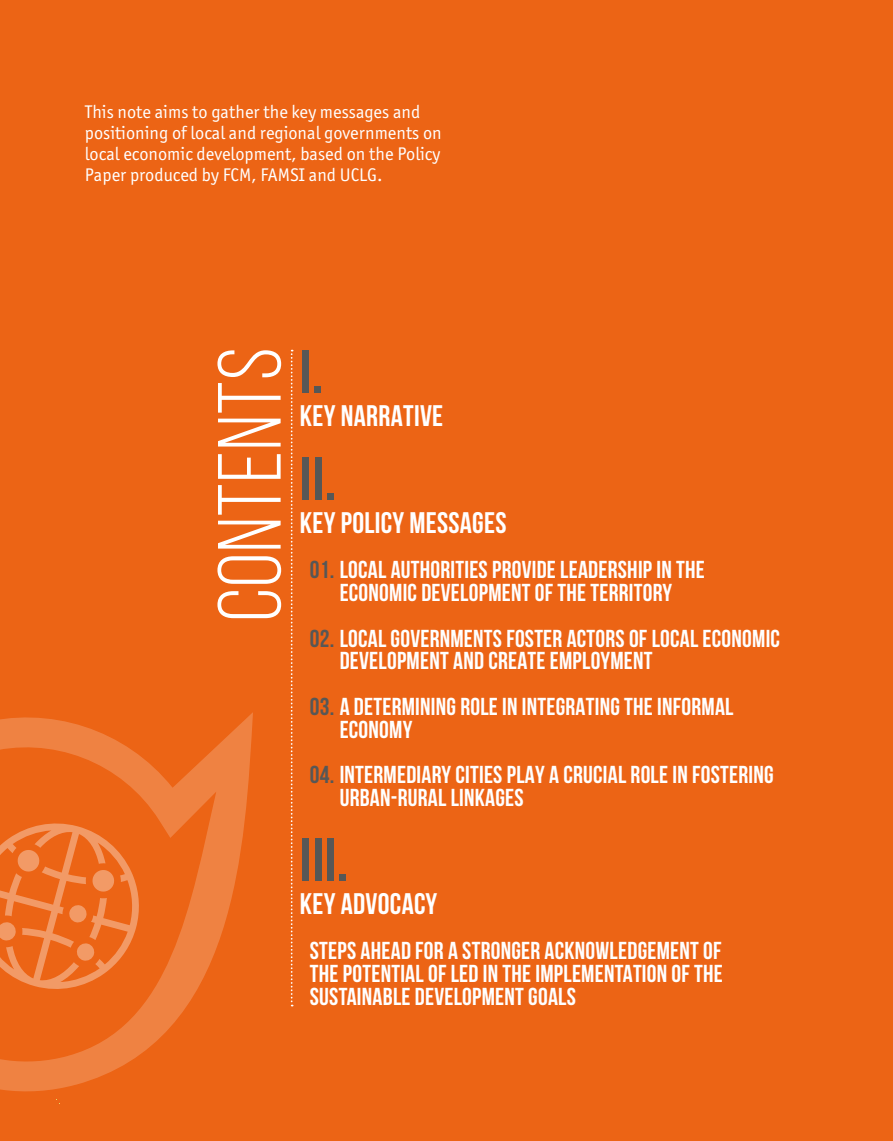
<style>
.page{position:relative;width:893px;height:1141px;background:#ec6415}
.page>*{position:absolute;margin:0;border:0;box-sizing:border-box;transform-origin:0 0}
.t1{font:89.42px "Bebas Neue";letter-spacing:.01em;color:#fff}
.t2{font:700 61.25px "Bebas Neue";color:#575756}
.t3{font:700 29.75px "Bebas Neue";letter-spacing:.01em;color:#fff}
.t4{font:700 24.5px/22.8px "Bebas Neue";letter-spacing:.01em;color:#fff}
.t5{font:18.38px/21px "Officina San ITC Book OS";color:#fff}
.s1{color:#575756}
</style>
<div class="page">
<svg style="left:291px;top:350px;width:2px;height:656px"></svg>
<svg style="left:0;top:712px;width:253px;height:392px"></svg>
<p class="t5" style="left:85px;top:102px;width:358px">This note aims to gather the key messages and positioning of local and regional governments on local economic development, based on the Policy Paper produced by FCM, FAMSI and UCLG.</p>
<h1 class="t1" style="left:202px;top:621px;width:276px;rotate:-90deg">CONTENTS</h1>
<h2 class="t2" style="left:300px;top:338px;width:25px">I.</h2>
<p class="t3" style="left:300px;top:399px;width:145px">KEY NARRATIVE</p>
<h2 class="t2" style="left:300px;top:445px;width:37px">II.</h2>
<p class="t3" style="left:300px;top:506px;width:208px">KEY POLICY MESSAGES</p>
<p class="t4" style="left:310px;top:558px;width:396px;text-align:center"><span class="s1">01.</span> LOCAL AUTHORITIES PROVIDE LEADERSHIP IN THE<br>ECONOMIC DEVELOPMENT OF THE TERRITORY</p>
<p class="t4" style="left:340px;top:626px;width:442px;text-indent:-30px"><span class="s1">02.</span> LOCAL GOVERNMENTS FOSTER ACTORS OF LOCAL ECONOMIC<br>DEVELOPMENT AND CREATE EMPLOYMENT</p>
<p class="t4" style="left:340px;top:695px;width:395px;text-indent:-30px"><span class="s1">03.</span> A DETERMINING ROLE IN INTEGRATING THE INFORMAL<br>ECONOMY</p>
<p class="t4" style="left:340px;top:763px;width:435px;text-indent:-30px"><span class="s1">04.</span> INTERMEDIARY CITIES PLAY A CRUCIAL ROLE IN FOSTERING<br>URBAN-RURAL LINKAGES</p>
<h2 class="t2" style="left:300px;top:826px;width:50px">III.</h2>
<p class="t3" style="left:300px;top:887px;width:139px">KEY ADVOCACY</p>
<p class="t4" style="left:310px;top:939px;width:414px;text-align:justify">STEPS AHEAD FOR A STRONGER ACKNOWLEDGEMENT OF THE POTENTIAL OF LED IN THE IMPLEMENTATION OF THE SUSTAINABLE DEVELOPMENT GOALS</p>
</div>
